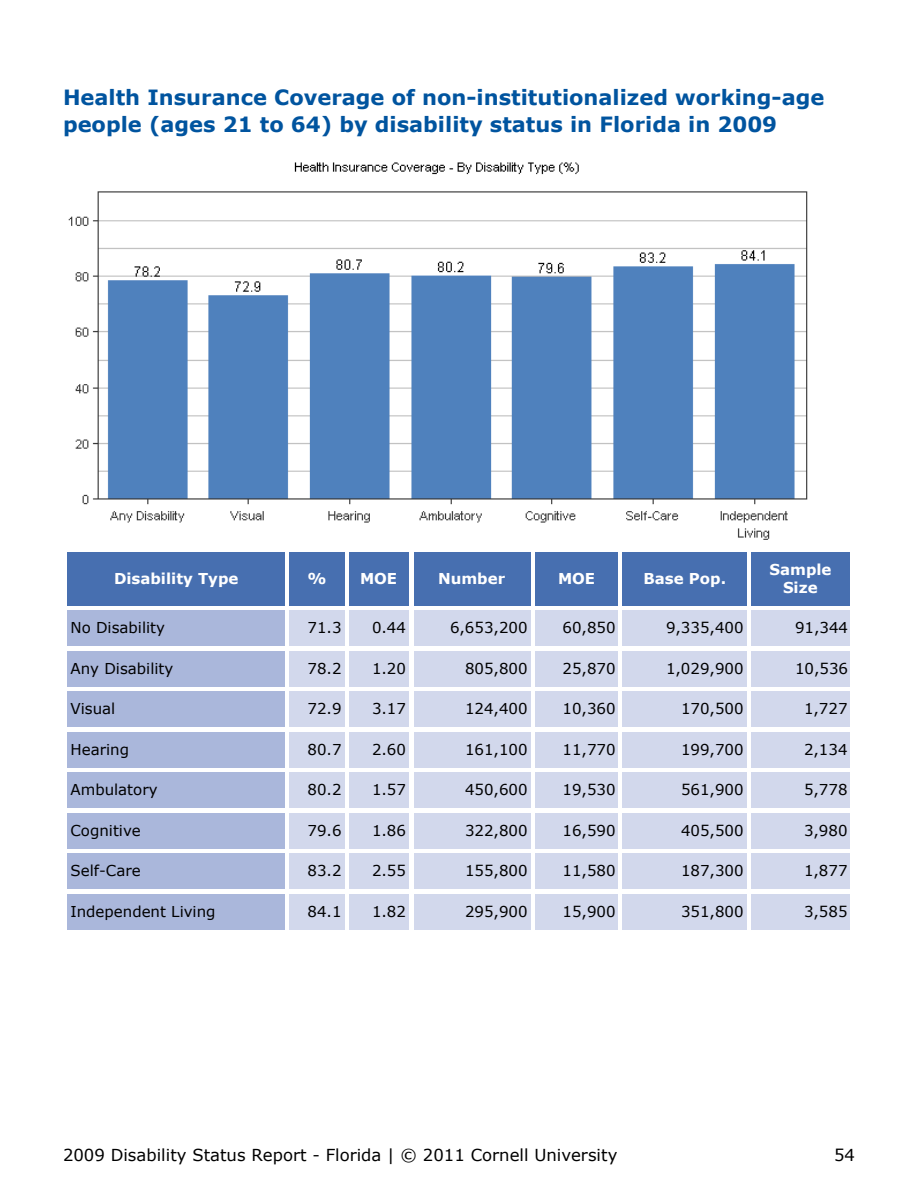
<style>
.page{position:relative;width:918px;height:1188px;background:#fff}
.page>*{position:absolute;margin:0;border:0;box-sizing:border-box;transform-origin:0 0}
.t1{font:700 21px/27px "Verdana";color:#00549f}
.t2{font:16.5px "Verdana";color:#000}
.t3{font:15px "Verdana";color:#000}
.t4{font:700 15px/18px "Verdana";color:#fff;text-align:center}
</style>
<div class="page">
<img style="left:68px;top:162px;width:740px;height:378px">
<div style="left:68px;top:552px;width:217px;height:54px;background:#476fb0"></div>
<div style="left:290px;top:552px;width:55px;height:54px;background:#476fb0"></div>
<div style="left:350px;top:552px;width:60px;height:54px;background:#476fb0"></div>
<div style="left:414px;top:552px;width:117px;height:54px;background:#476fb0"></div>
<div style="left:536px;top:552px;width:82px;height:54px;background:#476fb0"></div>
<div style="left:622px;top:552px;width:125px;height:54px;background:#476fb0"></div>
<div style="left:752px;top:552px;width:98px;height:54px;background:#476fb0"></div>
<div style="left:68px;top:610px;width:217px;height:36px;background:#aab7db"></div>
<div style="left:290px;top:610px;width:55px;height:36px;background:#d2d8ec"></div>
<div style="left:350px;top:610px;width:60px;height:36px;background:#d2d8ec"></div>
<div style="left:414px;top:610px;width:117px;height:36px;background:#d2d8ec"></div>
<div style="left:536px;top:610px;width:82px;height:36px;background:#d2d8ec"></div>
<div style="left:622px;top:610px;width:125px;height:36px;background:#d2d8ec"></div>
<div style="left:752px;top:610px;width:98px;height:36px;background:#d2d8ec"></div>
<div style="left:68px;top:651px;width:217px;height:36px;background:#aab7db"></div>
<div style="left:290px;top:651px;width:55px;height:36px;background:#d2d8ec"></div>
<div style="left:350px;top:651px;width:60px;height:36px;background:#d2d8ec"></div>
<div style="left:414px;top:651px;width:117px;height:36px;background:#d2d8ec"></div>
<div style="left:536px;top:651px;width:82px;height:36px;background:#d2d8ec"></div>
<div style="left:622px;top:651px;width:125px;height:36px;background:#d2d8ec"></div>
<div style="left:752px;top:651px;width:98px;height:36px;background:#d2d8ec"></div>
<div style="left:68px;top:692px;width:217px;height:36px;background:#aab7db"></div>
<div style="left:290px;top:692px;width:55px;height:36px;background:#d2d8ec"></div>
<div style="left:350px;top:692px;width:60px;height:36px;background:#d2d8ec"></div>
<div style="left:414px;top:692px;width:117px;height:36px;background:#d2d8ec"></div>
<div style="left:536px;top:692px;width:82px;height:36px;background:#d2d8ec"></div>
<div style="left:622px;top:692px;width:125px;height:36px;background:#d2d8ec"></div>
<div style="left:752px;top:692px;width:98px;height:36px;background:#d2d8ec"></div>
<div style="left:68px;top:732px;width:217px;height:36px;background:#aab7db"></div>
<div style="left:290px;top:732px;width:55px;height:36px;background:#d2d8ec"></div>
<div style="left:350px;top:732px;width:60px;height:36px;background:#d2d8ec"></div>
<div style="left:414px;top:732px;width:117px;height:36px;background:#d2d8ec"></div>
<div style="left:536px;top:732px;width:82px;height:36px;background:#d2d8ec"></div>
<div style="left:622px;top:732px;width:125px;height:36px;background:#d2d8ec"></div>
<div style="left:752px;top:732px;width:98px;height:36px;background:#d2d8ec"></div>
<div style="left:68px;top:772px;width:217px;height:36px;background:#aab7db"></div>
<div style="left:290px;top:772px;width:55px;height:36px;background:#d2d8ec"></div>
<div style="left:350px;top:772px;width:60px;height:36px;background:#d2d8ec"></div>
<div style="left:414px;top:772px;width:117px;height:36px;background:#d2d8ec"></div>
<div style="left:536px;top:772px;width:82px;height:36px;background:#d2d8ec"></div>
<div style="left:622px;top:772px;width:125px;height:36px;background:#d2d8ec"></div>
<div style="left:752px;top:772px;width:98px;height:36px;background:#d2d8ec"></div>
<div style="left:68px;top:813px;width:217px;height:36px;background:#aab7db"></div>
<div style="left:290px;top:813px;width:55px;height:36px;background:#d2d8ec"></div>
<div style="left:350px;top:813px;width:60px;height:36px;background:#d2d8ec"></div>
<div style="left:414px;top:813px;width:117px;height:36px;background:#d2d8ec"></div>
<div style="left:536px;top:813px;width:82px;height:36px;background:#d2d8ec"></div>
<div style="left:622px;top:813px;width:125px;height:36px;background:#d2d8ec"></div>
<div style="left:752px;top:813px;width:98px;height:36px;background:#d2d8ec"></div>
<div style="left:68px;top:854px;width:217px;height:36px;background:#aab7db"></div>
<div style="left:290px;top:854px;width:55px;height:36px;background:#d2d8ec"></div>
<div style="left:350px;top:854px;width:60px;height:36px;background:#d2d8ec"></div>
<div style="left:414px;top:854px;width:117px;height:36px;background:#d2d8ec"></div>
<div style="left:536px;top:854px;width:82px;height:36px;background:#d2d8ec"></div>
<div style="left:622px;top:854px;width:125px;height:36px;background:#d2d8ec"></div>
<div style="left:752px;top:854px;width:98px;height:36px;background:#d2d8ec"></div>
<div style="left:68px;top:894px;width:217px;height:36px;background:#aab7db"></div>
<div style="left:290px;top:894px;width:55px;height:36px;background:#d2d8ec"></div>
<div style="left:350px;top:894px;width:60px;height:36px;background:#d2d8ec"></div>
<div style="left:414px;top:894px;width:117px;height:36px;background:#d2d8ec"></div>
<div style="left:536px;top:894px;width:82px;height:36px;background:#d2d8ec"></div>
<div style="left:622px;top:894px;width:125px;height:36px;background:#d2d8ec"></div>
<div style="left:752px;top:894px;width:98px;height:36px;background:#d2d8ec"></div>
<h1 class="t1" style="left:63px;top:86px;width:763px">Health Insurance Coverage of non-institutionalized working-age people (ages 21 to 64) by disability status in Florida in 2009</h1>
<p class="t4" style="left:114px;top:570px;width:126px">Disability Type</p>
<p class="t4" style="left:308px;top:570px;width:21px">%</p>
<p class="t4" style="left:360px;top:570px;width:39px">MOE</p>
<p class="t4" style="left:438px;top:570px;width:69px">Number</p>
<p class="t4" style="left:558px;top:570px;width:39px">MOE</p>
<p class="t4" style="left:644px;top:570px;width:84px">Base Pop.</p>
<p class="t4" style="left:770px;top:561px;width:64px">Sample<br>Size</p>
<p class="t3" style="left:70px;top:622px;width:96px">No Disability</p>
<p class="t3" style="left:308px;top:622px;width:36px">71.3</p>
<p class="t3" style="left:372px;top:622px;width:36px">0.44</p>
<p class="t3" style="left:450px;top:622px;width:79px">6,653,200</p>
<p class="t3" style="left:562px;top:622px;width:55px">60,850</p>
<p class="t3" style="left:666px;top:622px;width:79px">9,335,400</p>
<p class="t3" style="left:795px;top:622px;width:55px">91,344</p>
<p class="t3" style="left:70px;top:662px;width:104px">Any Disability</p>
<p class="t3" style="left:308px;top:662px;width:36px">78.2</p>
<p class="t3" style="left:372px;top:662px;width:36px">1.20</p>
<p class="t3" style="left:465px;top:662px;width:64px">805,800</p>
<p class="t3" style="left:562px;top:662px;width:55px">25,870</p>
<p class="t3" style="left:666px;top:662px;width:79px">1,029,900</p>
<p class="t3" style="left:795px;top:662px;width:55px">10,536</p>
<p class="t3" style="left:70px;top:703px;width:46px">Visual</p>
<p class="t3" style="left:308px;top:703px;width:36px">72.9</p>
<p class="t3" style="left:372px;top:703px;width:36px">3.17</p>
<p class="t3" style="left:465px;top:703px;width:64px">124,400</p>
<p class="t3" style="left:562px;top:703px;width:55px">10,360</p>
<p class="t3" style="left:681px;top:703px;width:64px">170,500</p>
<p class="t3" style="left:804px;top:703px;width:45px">1,727</p>
<p class="t3" style="left:70px;top:743px;width:60px">Hearing</p>
<p class="t3" style="left:308px;top:743px;width:36px">80.7</p>
<p class="t3" style="left:372px;top:743px;width:36px">2.60</p>
<p class="t3" style="left:465px;top:743px;width:64px">161,100</p>
<p class="t3" style="left:562px;top:743px;width:55px">11,770</p>
<p class="t3" style="left:681px;top:743px;width:64px">199,700</p>
<p class="t3" style="left:804px;top:743px;width:45px">2,134</p>
<p class="t3" style="left:70px;top:784px;width:89px">Ambulatory</p>
<p class="t3" style="left:308px;top:784px;width:36px">80.2</p>
<p class="t3" style="left:372px;top:784px;width:36px">1.57</p>
<p class="t3" style="left:465px;top:784px;width:64px">450,600</p>
<p class="t3" style="left:562px;top:784px;width:55px">19,530</p>
<p class="t3" style="left:681px;top:784px;width:64px">561,900</p>
<p class="t3" style="left:804px;top:784px;width:45px">5,778</p>
<p class="t3" style="left:70px;top:824px;width:72px">Cognitive</p>
<p class="t3" style="left:308px;top:824px;width:36px">79.6</p>
<p class="t3" style="left:372px;top:824px;width:36px">1.86</p>
<p class="t3" style="left:465px;top:824px;width:64px">322,800</p>
<p class="t3" style="left:562px;top:824px;width:55px">16,590</p>
<p class="t3" style="left:681px;top:824px;width:64px">405,500</p>
<p class="t3" style="left:804px;top:824px;width:45px">3,980</p>
<p class="t3" style="left:70px;top:865px;width:72px">Self-Care</p>
<p class="t3" style="left:308px;top:865px;width:36px">83.2</p>
<p class="t3" style="left:372px;top:865px;width:36px">2.55</p>
<p class="t3" style="left:465px;top:865px;width:64px">155,800</p>
<p class="t3" style="left:562px;top:865px;width:55px">11,580</p>
<p class="t3" style="left:681px;top:865px;width:64px">187,300</p>
<p class="t3" style="left:804px;top:865px;width:45px">1,877</p>
<p class="t3" style="left:70px;top:905px;width:147px">Independent Living</p>
<p class="t3" style="left:308px;top:905px;width:36px">84.1</p>
<p class="t3" style="left:372px;top:905px;width:36px">1.82</p>
<p class="t3" style="left:465px;top:905px;width:64px">295,900</p>
<p class="t3" style="left:562px;top:905px;width:55px">15,900</p>
<p class="t3" style="left:681px;top:905px;width:64px">351,800</p>
<p class="t3" style="left:804px;top:905px;width:45px">3,585</p>
<p class="t2" style="left:63px;top:1148px;width:556px">2009 Disability Status Report - Florida | © 2011 Cornell University</p>
<p class="t2" style="left:834px;top:1148px;width:22px">54</p>
</div>
